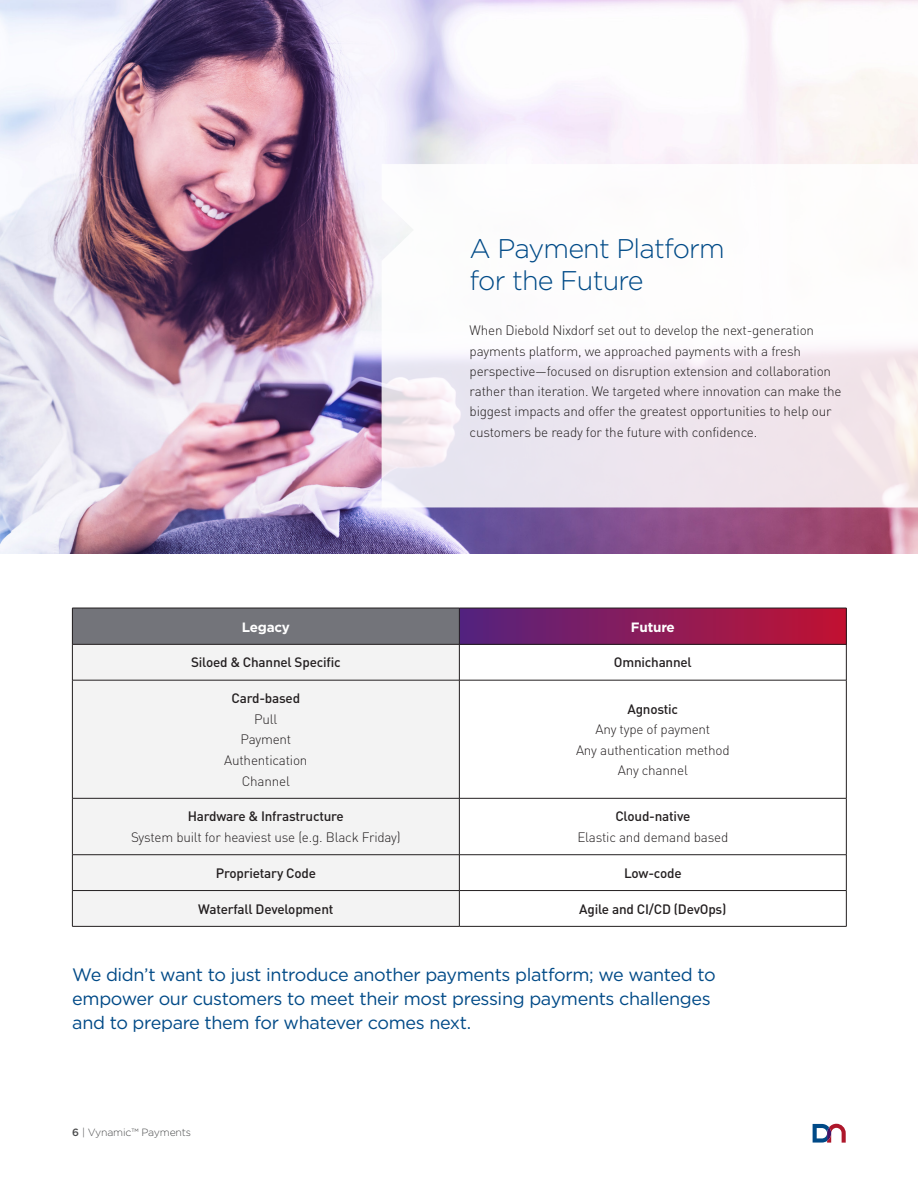
<style>
.page{position:relative;width:918px;height:1188px;background:#fff}
.page>*{position:absolute;margin:0;border:0;box-sizing:border-box;transform-origin:0 0}
.BC2___Large_blue_int{font:300 27px/31.5px "Gotham";letter-spacing:-.03em;color:#004a87}
.H9_-_Subchapter_Head{font:18px/24px "Gotham";letter-spacing:-.02em;color:#004a87}
.BC4___Bullet_points{font:300 13.5px/20.2px "DIN Pro";letter-spacing:-.015em;color:#231f20}
.BC1___Main_body_copy{font:500 13.5px "DIN Pro";letter-spacing:-.015em;color:#231f20}
.BC1___Main_body_copy-2{font:300 13.5px "DIN Pro";letter-spacing:-.015em;color:#231f20}
.BC1___Main_body_copy-3{font:700 13.5px "Gotham";letter-spacing:-.015em;color:#fff}
.BC1___Main_body_copy-4{font:300 10.5px "Gotham";letter-spacing:-.015em;color:#4b4c4d}
.s1{font-weight:500}
</style>
<div class="page">
<svg style="left:813px;top:1124px;width:33px;height:19px"></svg>
<img style="left:0;top:0;width:918px;height:554px">
<svg style="left:382px;top:164px;width:536px;height:343px"></svg>
<div style="left:72px;top:608px;width:387px;height:36px;background:#73747a"></div>
<div style="left:459px;top:608px;width:387px;height:36px;background:linear-gradient(to right,#54237f,#c21332)"></div>
<div style="left:73px;top:645px;width:386px;height:281px;background:#f3f3f3"></div>
<hr style="left:72px;top:608px;width:387px;height:1px;background:#231f20">
<hr style="left:72px;top:608px;width:1px;height:36px;background:#231f20">
<hr style="left:459px;top:608px;width:387px;height:1px;background:#231f20">
<hr style="left:459px;top:608px;width:1px;height:36px;background:#231f20">
<hr style="left:846px;top:608px;width:1px;height:36px;background:#231f20">
<hr style="left:72px;top:644px;width:387px;height:1px;background:#231f20">
<hr style="left:72px;top:644px;width:1px;height:36px;background:#231f20">
<hr style="left:459px;top:644px;width:387px;height:1px;background:#231f20">
<hr style="left:459px;top:644px;width:1px;height:36px;background:#231f20">
<hr style="left:846px;top:644px;width:1px;height:36px;background:#231f20">
<hr style="left:72px;top:680px;width:387px;height:1px;background:#231f20">
<hr style="left:72px;top:680px;width:1px;height:118px;background:#231f20">
<hr style="left:459px;top:680px;width:387px;height:1px;background:#231f20">
<hr style="left:459px;top:680px;width:1px;height:118px;background:#231f20">
<hr style="left:846px;top:680px;width:1px;height:118px;background:#231f20">
<hr style="left:72px;top:798px;width:387px;height:1px;background:#231f20">
<hr style="left:72px;top:798px;width:1px;height:57px;background:#231f20">
<hr style="left:459px;top:798px;width:387px;height:1px;background:#231f20">
<hr style="left:459px;top:798px;width:1px;height:57px;background:#231f20">
<hr style="left:846px;top:798px;width:1px;height:57px;background:#231f20">
<hr style="left:72px;top:854px;width:387px;height:1px;background:#231f20">
<hr style="left:72px;top:855px;width:1px;height:35px;background:#231f20">
<hr style="left:459px;top:854px;width:387px;height:1px;background:#231f20">
<hr style="left:459px;top:855px;width:1px;height:35px;background:#231f20">
<hr style="left:846px;top:855px;width:1px;height:35px;background:#231f20">
<hr style="left:72px;top:890px;width:387px;height:1px;background:#231f20">
<hr style="left:72px;top:891px;width:1px;height:35px;background:#231f20">
<hr style="left:459px;top:890px;width:387px;height:1px;background:#231f20">
<hr style="left:459px;top:891px;width:1px;height:35px;background:#231f20">
<hr style="left:846px;top:891px;width:1px;height:35px;background:#231f20">
<hr style="left:72px;top:926px;width:387px;height:1px;background:#231f20">
<hr style="left:459px;top:926px;width:387px;height:1px;background:#231f20">
<p class="BC2___Large_blue_int" style="left:470px;top:232px;width:257px">A Payment Platform for the Future</p>
<p class="BC4___Bullet_points" style="left:470px;top:319px;width:374px">When Diebold Nixdorf set out to develop the next-generation payments platform, we approached payments with a fresh perspective—focused on disruption extension and collaboration rather than iteration. We targeted where innovation can make the biggest impacts and offer the greatest opportunities to help our customers be ready for the future with confidence.</p>
<p class="BC1___Main_body_copy-3" style="left:242px;top:618px;width:50px">Legacy</p>
<p class="BC1___Main_body_copy-3" style="left:631px;top:618px;width:45px">Future</p>
<p class="BC1___Main_body_copy" style="left:191px;top:652px;width:151px">Siloed &amp; Channel Specific</p>
<p class="BC1___Main_body_copy" style="left:614px;top:652px;width:79px">Omnichannel</p>
<p class="BC1___Main_body_copy" style="left:232px;top:688px;width:70px">Card-based</p>
<p class="BC1___Main_body_copy-2" style="left:254px;top:709px;width:25px">Pull</p>
<p class="BC1___Main_body_copy-2" style="left:240px;top:729px;width:52px">Payment</p>
<p class="BC1___Main_body_copy-2" style="left:224px;top:750px;width:85px">Authentication</p>
<p class="BC1___Main_body_copy-2" style="left:242px;top:770px;width:50px">Channel</p>
<p class="BC1___Main_body_copy" style="left:628px;top:698px;width:52px">Agnostic</p>
<p class="BC1___Main_body_copy-2" style="left:595px;top:719px;width:116px">Any type of payment</p>
<p class="BC1___Main_body_copy-2" style="left:576px;top:740px;width:155px">Any authentication method</p>
<p class="BC1___Main_body_copy-2" style="left:618px;top:760px;width:72px">Any channel</p>
<p class="BC1___Main_body_copy" style="left:188px;top:806px;width:158px">Hardware &amp; Infrastructure</p>
<p class="BC1___Main_body_copy-2" style="left:131px;top:827px;width:271px">System built for heaviest use (e.g. Black Friday)</p>
<p class="BC1___Main_body_copy" style="left:615px;top:806px;width:76px">Cloud-native</p>
<p class="BC1___Main_body_copy-2" style="left:577px;top:827px;width:153px">Elastic and demand based</p>
<p class="BC1___Main_body_copy" style="left:216px;top:862px;width:102px">Proprietary Code</p>
<p class="BC1___Main_body_copy" style="left:624px;top:862px;width:59px">Low-code</p>
<p class="BC1___Main_body_copy" style="left:198px;top:898px;width:137px">Waterfall Development</p>
<p class="BC1___Main_body_copy" style="left:579px;top:898px;width:149px">Agile and CI/CD (DevOps)</p>
<p class="H9_-_Subchapter_Head" style="left:72px;top:963px;width:645px">We didn’t want to just introduce another payments platform; we wanted to empower our customers to meet their most pressing payments challenges and to prepare them for whatever comes next.</p>
<p class="BC1___Main_body_copy-4" style="left:72px;top:1126px;width:120px"><span class="s1">6</span> | Vynamic™ Payments</p>
</div>
